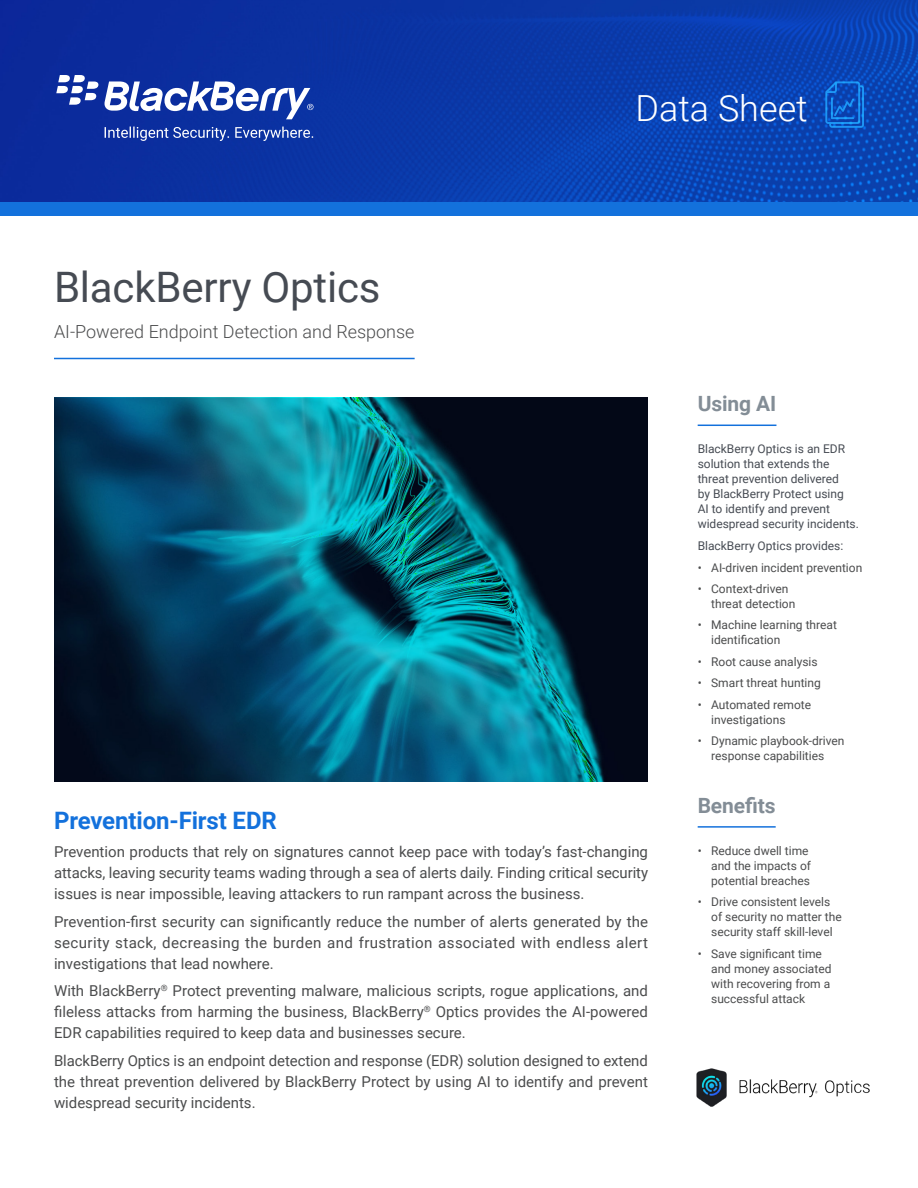
<style>
.page{position:relative;width:918px;height:1188px;background:#fff}
.page>*{position:absolute;margin:0;border:0;box-sizing:border-box;transform-origin:0 0}
.Cover_Headline{font:42px "Roboto";letter-spacing:-.005em;color:#464b53}
.t1{font:300 36px "Roboto";color:#fff}
.Subs_1{font:700 24px "Roboto";letter-spacing:-.005em;color:#1371dc}
.Sidebar_Subhead{font:700 21px "Roboto";letter-spacing:-.005em;color:#838d96}
.Cover_Deck{font:300 18px "Roboto";color:#4b4c4d}
.Body{font:15px/21px "Roboto";color:#4b4c4d;text-align:justify}
.t2{font:12px/15px "Roboto";color:#4b4c4d}
.Sidebar_Body_Small{font:12px/15px "Roboto";color:#464b53}
</style>
<div class="page">
<img style="left:0;top:0;width:918px;height:202px">
<div style="left:0;top:202px;width:918px;height:14px;background:#1371dc"></div>
<svg style="left:56px;top:75px;width:42px;height:30px"></svg>
<svg style="left:104px;top:81px;width:210px;height:38px"></svg>
<svg style="left:105px;top:127px;width:208px;height:14px;background:#415eb5"></svg>
<svg style="left:825px;top:81px;width:39px;height:47px;background:#1060c9"></svg>
<hr style="left:698px;top:425px;width:78px;height:1px;background:#1371dc">
<hr style="left:698px;top:826px;width:78px;height:2px;background:#1371dc">
<hr style="left:54px;top:358px;width:361px;height:1px;background:#1371dc">
<img style="left:54px;top:398px;width:594px;height:383px">
<img style="left:696px;top:1068px;width:174px;height:39px">
<p class="Cover_Headline" style="left:54px;top:257px;width:328px">BlackBerry Optics</p>
<p class="Cover_Deck" style="left:54px;top:318px;width:362px">AI-Powered Endpoint Detection and Response</p>
<h2 class="t1" style="left:636px;top:83px;width:174px">Data Sheet</h2>
<p class="Subs_1" style="left:54px;top:804px;width:224px">Prevention-First EDR</p>
<p class="Body" style="left:54px;top:840px;width:596px">Prevention products that rely on signatures cannot keep pace with today’s fast-changing attacks, leaving security teams wading through a sea of alerts daily. Finding critical security issues is near impossible, leaving attackers to run rampant across the business.</p>
<p class="Body" style="left:54px;top:910px;width:596px">Prevention-first security can significantly reduce the number of alerts generated by the security stack, decreasing the burden and frustration associated with endless alert investigations that lead nowhere.</p>
<p class="Body" style="left:54px;top:980px;width:596px">With BlackBerry<sup>®</sup> Protect preventing malware, malicious scripts, rogue applications, and fileless attacks from harming the business, BlackBerry<sup>®</sup> Optics provides the AI-powered EDR capabilities required to keep data and businesses secure.</p>
<p class="Body" style="left:54px;top:1050px;width:595px">BlackBerry Optics is an endpoint detection and response (EDR) solution designed to extend the threat prevention delivered by BlackBerry Protect by using AI to identify and prevent widespread security incidents.</p>
<p class="Sidebar_Subhead" style="left:698px;top:389px;width:80px">Using AI</p>
<p class="Sidebar_Body_Small" style="left:698px;top:441px;width:163px">BlackBerry Optics is an EDR solution that extends the threat prevention delivered<br>by BlackBerry Protect using<br>AI to identify and prevent widespread security incidents.</p>
<p class="Sidebar_Body_Small" style="left:698px;top:538px;width:147px">BlackBerry Optics provides:</p>
<p class="t2" style="left:698px;top:559px;width:166px">• AI-driven incident prevention</p>
<p class="t2" style="left:711px;top:581px;width:86px;text-indent:-14px">• Context-driven threat detection</p>
<p class="t2" style="left:711px;top:617px;width:127px;text-indent:-14px">• Machine learning threat identification</p>
<p class="t2" style="left:698px;top:654px;width:121px">• Root cause analysis</p>
<p class="t2" style="left:698px;top:675px;width:125px">• Smart threat hunting</p>
<p class="t2" style="left:711px;top:697px;width:102px;text-indent:-14px">• Automated remote investigations</p>
<p class="t2" style="left:698px;top:733px;width:148px;text-align:center">• Dynamic playbook-driven response capabilities</p>
<p class="Sidebar_Subhead" style="left:698px;top:790px;width:79px">Benefits</p>
<p class="t2" style="left:711px;top:842px;width:101px;text-indent:-14px">• Reduce dwell time and the impacts of potential breaches</p>
<p class="t2" style="left:711px;top:894px;width:132px;text-indent:-14px">• Drive consistent levels of security no matter the security staff skill-level</p>
<p class="t2" style="left:711px;top:945px;width:122px;text-indent:-14px">• Save significant time and money associated with recovering from a successful attack</p>
</div>
